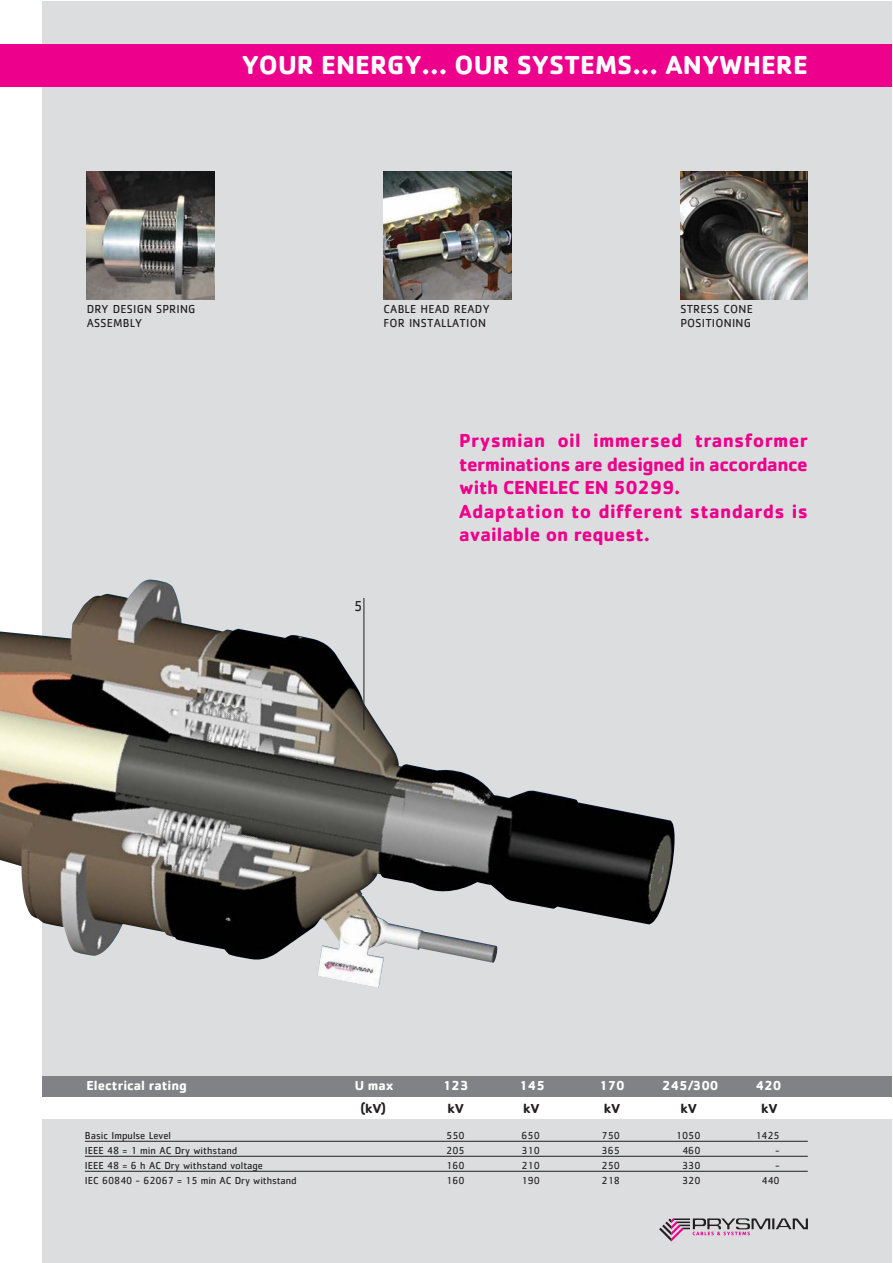
<style>
.page{position:relative;width:893px;height:1263px;background:#fff}
.page>*{position:absolute;margin:0;border:0;box-sizing:border-box;transform-origin:0 0}
.t1{font:700 27px "Cachet";color:#fff}
.t2{font:700 19.5px/23.4px "Cachet";color:#ec008c}
.t3{font:15px "Cachet";color:#231f20}
.t4{font:700 13.5px "Cachet";color:#fff}
.t5{font:700 13.5px "Cachet";color:#231f20}
.t6{font:12px/14.4px "Cachet";letter-spacing:.02em;color:#231f20}
.t7{font:10.5px "Cachet";color:#231f20}
</style>
<div class="page">
<div style="left:43px;top:1px;width:849px;height:1262px;background:#dcddde"></div>
<div style="left:0;top:44px;width:892px;height:42px;background:#ec008c"></div>
<svg style="left:659px;top:1218px;width:149px;height:23px"></svg>
<img style="left:0;top:475px;width:675px;height:513px">
<img style="left:87px;top:171px;width:127px;height:128px">
<img style="left:384px;top:171px;width:127px;height:128px">
<img style="left:680px;top:172px;width:128px;height:127px">
<hr style="left:364px;top:598px;width:1px;height:132px;background:#231f20">
<hr style="left:85px;top:1141px;width:723px;height:1px;background:#231f20">
<hr style="left:85px;top:1156px;width:723px;height:1px;background:#231f20">
<hr style="left:85px;top:1171px;width:723px;height:1px;background:#231f20">
<div style="left:43px;top:1076px;width:849px;height:21px;background:#808285"></div>
<div style="left:43px;top:1097px;width:849px;height:21px;background:#fff"></div>
<h1 class="t1" style="left:242px;top:56px;width:568px">YOUR ENERGY... OUR SYSTEMS... ANYWHERE</h1>
<p class="t6" style="left:87px;top:303px;width:110px">DRY DESIGN SPRING<br>ASSEMBLY</p>
<p class="t6" style="left:384px;top:303px;width:108px">CABLE HEAD READY<br>FOR INSTALLATION</p>
<p class="t6" style="left:680px;top:303px;width:74px">STRESS CONE<br>POSITIONING</p>
<h3 class="t3" style="left:354px;top:601px;width:10px">5</h3>
<h2 class="t2" style="left:459px;top:431px;width:350px">Prysmian oil immersed transformer terminations are designed in accordance with CENELEC EN 50299.<br>Adaptation to different standards is available on request.</h2>
<p class="t4" style="left:87px;top:1081px;width:102px">Electrical rating</p>
<p class="t4" style="left:355px;top:1081px;width:40px">U max</p>
<p class="t4" style="left:443px;top:1081px;width:27px">123</p>
<p class="t4" style="left:519px;top:1081px;width:27px">145</p>
<p class="t4" style="left:599px;top:1081px;width:27px">170</p>
<p class="t4" style="left:662px;top:1081px;width:58px">245/300</p>
<p class="t4" style="left:756px;top:1081px;width:27px">420</p>
<p class="t5" style="left:361px;top:1103px;width:27px">(kV)</p>
<p class="t5" style="left:448px;top:1103px;width:18px">kV</p>
<p class="t5" style="left:523px;top:1103px;width:18px">kV</p>
<p class="t5" style="left:604px;top:1103px;width:18px">kV</p>
<p class="t5" style="left:680px;top:1103px;width:18px">kV</p>
<p class="t5" style="left:761px;top:1103px;width:18px">kV</p>
<p class="t7" style="left:85px;top:1132px;width:88px">Basic Impulse Level</p>
<p class="t7" style="left:446px;top:1132px;width:20px">550</p>
<p class="t7" style="left:521px;top:1132px;width:20px">650</p>
<p class="t7" style="left:602px;top:1132px;width:20px">750</p>
<p class="t7" style="left:676px;top:1132px;width:26px">1050</p>
<p class="t7" style="left:755px;top:1132px;width:26px">1425</p>
<p class="t7" style="left:85px;top:1147px;width:154px">IEEE 48 = 1 min AC Dry withstand</p>
<p class="t7" style="left:446px;top:1147px;width:20px">205</p>
<p class="t7" style="left:521px;top:1147px;width:20px">310</p>
<p class="t7" style="left:602px;top:1147px;width:20px">365</p>
<p class="t7" style="left:682px;top:1147px;width:20px">460</p>
<p class="t7" style="left:775px;top:1147px;width:6px">-</p>
<p class="t7" style="left:85px;top:1162px;width:180px">IEEE 48 = 6 h AC Dry withstand voltage</p>
<p class="t7" style="left:446px;top:1162px;width:20px">160</p>
<p class="t7" style="left:521px;top:1162px;width:20px">210</p>
<p class="t7" style="left:602px;top:1162px;width:20px">250</p>
<p class="t7" style="left:682px;top:1162px;width:20px">330</p>
<p class="t7" style="left:775px;top:1162px;width:6px">-</p>
<p class="t7" style="left:85px;top:1177px;width:213px">IEC 60840 - 62067 = 15 min AC Dry withstand</p>
<p class="t7" style="left:446px;top:1177px;width:20px">160</p>
<p class="t7" style="left:521px;top:1177px;width:20px">190</p>
<p class="t7" style="left:602px;top:1177px;width:20px">218</p>
<p class="t7" style="left:682px;top:1177px;width:20px">320</p>
<p class="t7" style="left:762px;top:1177px;width:19px">440</p>
</div>
